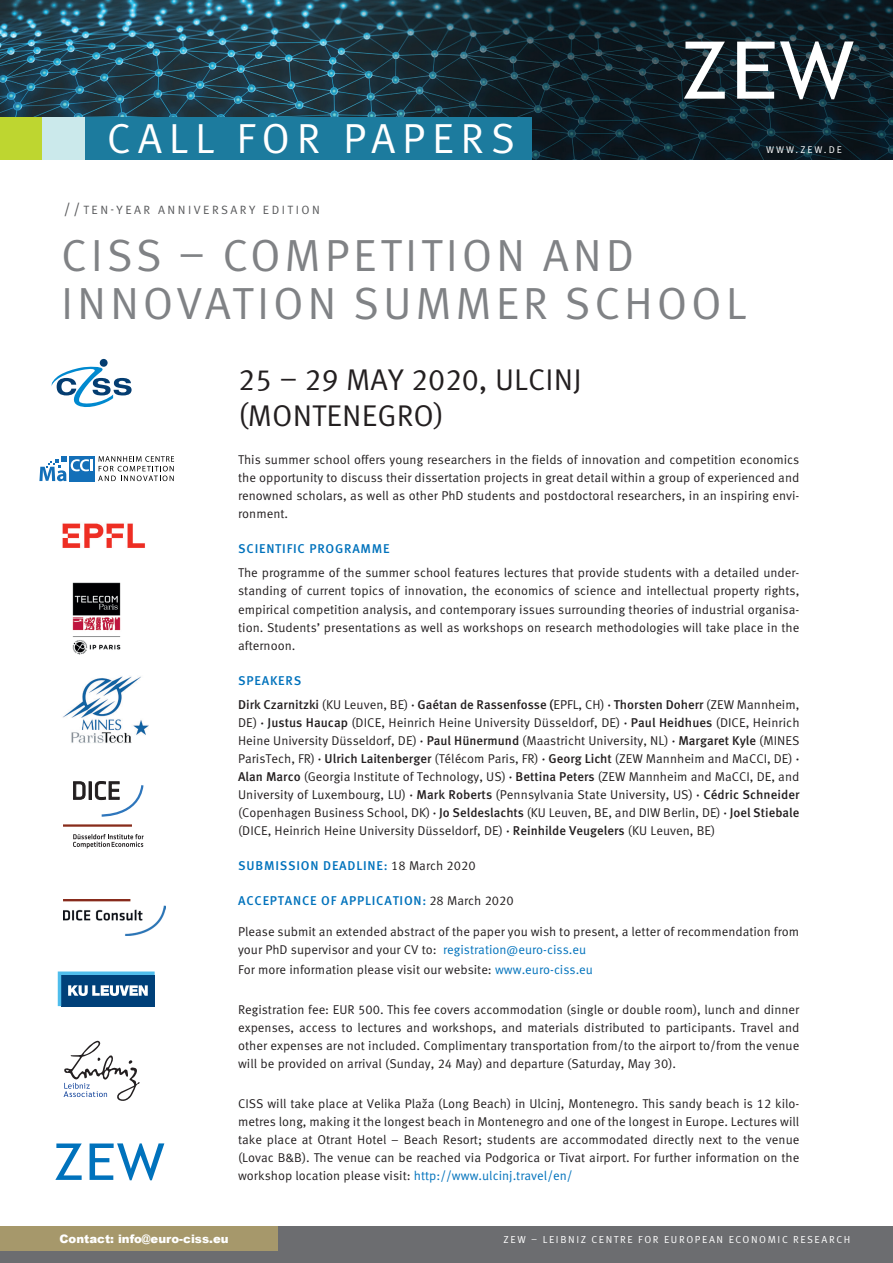
<style>
.page{position:relative;width:893px;height:1263px;background:#fff}
.page>*{position:absolute;margin:0;border:0;box-sizing:border-box;transform-origin:0 0}
.t1{font:45px/48px "Meta Pro";letter-spacing:.085em;color:#808285}
.t2{font:42px "Meta Pro";letter-spacing:.16em;color:#fff}
.t3{font:30px/36px "Meta Pro";letter-spacing:.005em;color:#231f20}
.t4{font:12.75px/18px "Meta Pro";color:#231f20;text-align:justify}
.t5{font:500 12.75px/24.3px "Meta Pro";color:#231f20}
.t6{font:500 12.75px "Meta Pro";letter-spacing:.06em;color:#0072bc}
.t7{font:12px "Meta Pro";letter-spacing:.21em;color:#57585a}
.t8{font:900 11.7px "Arial";color:#fff}
.t9{font:10.2px "Meta Pro";letter-spacing:.16em;color:#fff}
.t10{font:9.75px "Meta Pro";letter-spacing:.21em;color:#fff}
.s1{font-size:15px}
.s2{color:#0072bc}
.s3{font-weight:400}
.s4{font-weight:500}
.s5{font-weight:400;color:#231f20}
</style>
<div class="page">
<img style="left:0;top:0;width:893px;height:160px">
<svg style="left:684px;top:42px;width:41px;height:57px"></svg>
<svg style="left:737px;top:41px;width:117px;height:58px"></svg>
<div style="left:0;top:117px;width:43px;height:43px;background:#bed630"></div>
<div style="left:43px;top:117px;width:42px;height:43px;background:#cbe9eb"></div>
<div style="left:85px;top:117px;width:446px;height:43px;background:#1c7b9e"></div>
<svg style="left:55px;top:1143px;width:27px;height:37px"></svg>
<svg style="left:90px;top:1143px;width:74px;height:37px"></svg>
<svg style="left:63px;top:1040px;width:77px;height:61px"></svg>
<svg style="left:51px;top:366px;width:81px;height:41px"></svg>
<div style="left:100px;top:359px;width:8px;height:8px;background:#043d71;border-radius:50%"></div>
<svg style="left:58px;top:971px;width:97px;height:35px"></svg>
<img style="left:64px;top:900px;width:101px;height:35px">
<svg style="left:73px;top:834px;width:71px;height:14px"></svg>
<svg style="left:73px;top:781px;width:71px;height:36px"></svg>
<hr style="left:63px;top:824px;width:69px;height:3px;background:#882c1b">
<img style="left:62px;top:676px;width:87px;height:67px">
<img style="left:72px;top:583px;width:49px;height:72px">
<img style="left:62px;top:523px;width:83px;height:25px">
<svg style="left:39px;top:456px;width:135px;height:25px"></svg>
<div style="left:0;top:1226px;width:893px;height:37px;background:#6c6d70"></div>
<div style="left:0;top:1226px;width:278px;height:25px;background:#a6986b"></div>
<h2 class="t2" style="left:107px;top:111px;width:409px">CALL FOR PAPERS</h2>
<p class="t7" style="left:64px;top:202px;width:258px"><span class="s1">//</span>TEN-YEAR ANNIVERSARY EDITION</p>
<h1 class="t1" style="left:61px;top:232px;width:687px">CISS – COMPETITION AND<br>INNOVATION SUMMER SCHOOL</h1>
<p class="t10" style="left:766px;top:143px;width:77px">WWW.ZEW.DE</p>
<h3 class="t3" style="left:238px;top:363px;width:345px">25 – 29 MAY 2020, ULCINJ (MONTENEGRO)</h3>
<p class="t4" style="left:238px;top:451px;width:563px">This summer school offers young researchers in the fields of innovation and competition economics the opportunity to discuss their dissertation projects in great detail within a group of experienced and renowned scholars, as well as other PhD students and postdoctoral researchers, in an inspiring envi&shy;ronment.</p>
<p class="t6" style="left:238px;top:541px;width:153px">SCIENTIFIC PROGRAMME</p>
<p class="t4" style="left:238px;top:564px;width:563px">The programme of the summer school features lectures that provide students with a detailed under&shy;standing of current topics of innovation, the economics of science and intellectual property rights, empirical competition analysis, and contemporary issues surrounding theories of industrial organisa&shy;tion. Students’ presentations as well as workshops on research methodologies will take place in the afternoon.</p>
<p class="t5" style="left:238px;top:668px;width:563px"><span class="s2">SPEAKERS<br></span>Dirk Czarnitzki <span class="s3">(KU Leuven, BE)</span> · Gaétan de Rassenfosse (<span class="s3">EPFL, CH)</span> · Thorsten Doherr <span class="s3">(ZEW Mannheim,</span></p>
<p class="t4" style="left:238px;top:714px;width:563px">DE) <span class="s4">· Justus Haucap</span> (DICE, Heinrich Heine University Düsseldorf, DE) <span class="s4">· Paul Heidhues</span> (DICE, Heinrich Heine University Düsseldorf, DE) <span class="s4">· Paul Hünermund</span> (Maastricht University, NL) <span class="s4">· Margaret Kyle</span> (MINES ParisTech, FR) <span class="s4">· Ulrich Laitenberger</span> (Télécom Paris, FR) <span class="s4">· Georg Licht</span> (ZEW Mannheim and MaCCI, DE) <span class="s4">· Alan Marco</span> (Georgia Institute of Technology, US) <span class="s4">· Bettina Peters</span> (ZEW Mannheim and MaCCI, DE, and University of Luxembourg, LU) <span class="s4">· Mark Roberts</span> (Pennsylvania State University, US) <span class="s4">· Cédric Schneider </span>(Copenhagen Business School, DK) <span class="s4">· Jo Seldeslachts</span> (KU Leuven, BE, and DIW Berlin, DE) <span class="s4">· Joel Stiebale </span>(DICE, Heinrich Heine University Düsseldorf, DE) <span class="s4">· Reinhilde Veugelers</span> (KU Leuven, BE)</p>
<p class="t6" style="left:238px;top:857px;width:239px">SUBMISSION DEADLINE: <span class="s5">18 March 2020</span></p>
<p class="t6" style="left:238px;top:892px;width:277px">ACCEPTANCE OF APPLICATION: <span class="s5">28 March 2020</span></p>
<p class="t4" style="left:238px;top:923px;width:563px">Please submit an extended abstract of the paper you wish to present, a letter of recommendation from your PhD supervisor and your CV to: <span class="s2">registration@euro-ciss.eu</span></p>
<p class="t4" style="left:238px;top:961px;width:356px">For more information please visit our website: <span class="s2">www.euro-ciss.eu</span></p>
<p class="t4" style="left:238px;top:1001px;width:563px">Registration fee: EUR 500. This fee covers accommodation (single or double room), lunch and dinner expenses, access to lectures and workshops, and materials distributed to participants. Travel and other expenses are not included. Complimentary transportation from/to the airport to/from the venue will be provided on arrival (Sunday, 24 May) and departure (Saturday, May 30).</p>
<p class="t4" style="left:238px;top:1095px;width:563px">CISS will take place at Velika Plaža (Long Beach) in Ulcinj, Montenegro. This sandy beach is 12 kilo&shy;metres long, making it the longest beach in Montenegro and one of the longest in Europe. Lectures will take place at Otrant Hotel – Beach Resort; students are accommodated directly next to the venue (Lovac B&amp;B). The venue can be reached via Podgorica or Tivat airport. For further information on the workshop location please visit: <span class="s2">http://www.ulcinj.travel/en/</span></p>
<p class="t8" style="left:60px;top:1230px;width:171px">Contact: info@euro-ciss.eu</p>
<p class="t9" style="left:504px;top:1233px;width:348px">ZEW – LEIBNIZ CENTRE FOR EUROPEAN ECONOMIC RESEARCH</p>
</div>
